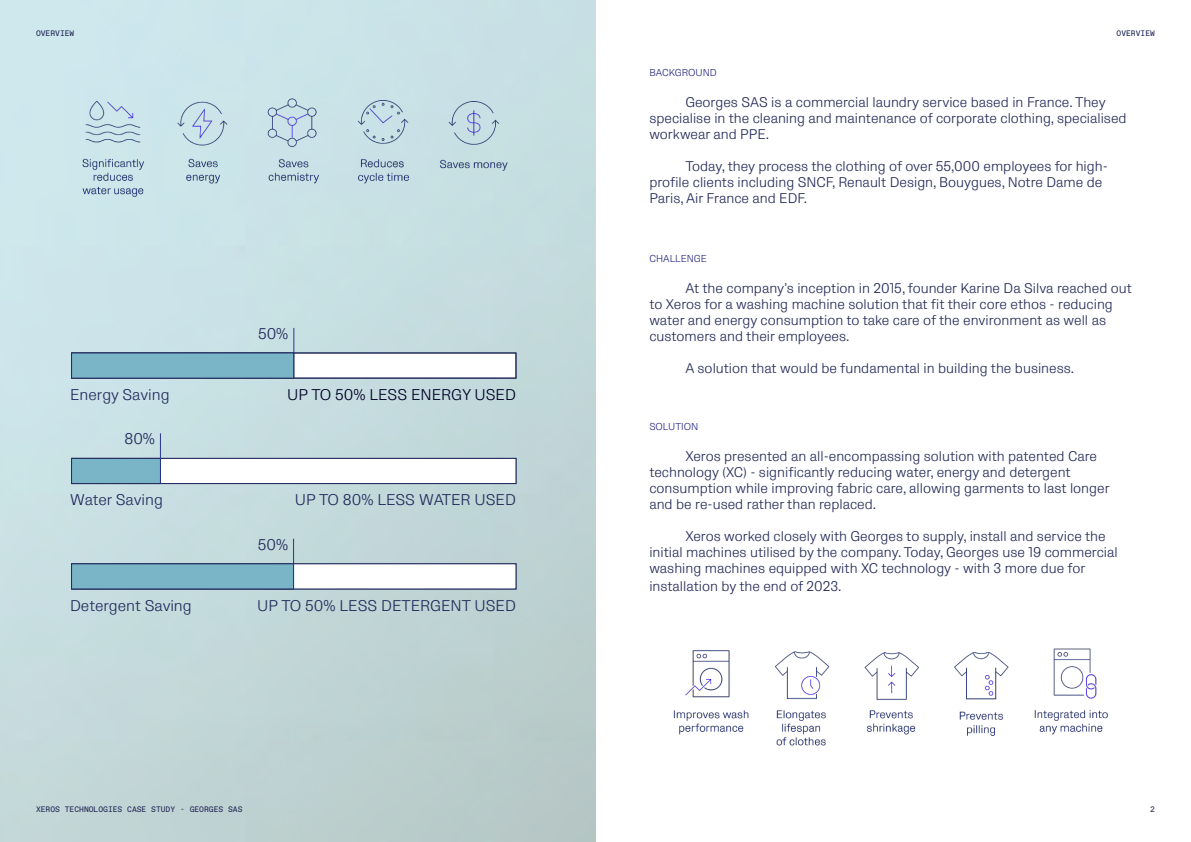
<style>
.page{position:relative;width:1191px;height:842px;background:#fff}
.page>*{position:absolute;margin:0;border:0;box-sizing:border-box;transform-origin:0 0}
.t1{font:300 15.5px "Protokoll";color:#212b5c}
.t2{font:300 15.5px "Protokoll";color:#000024}
.t3{font:300 14px/16px "Protokoll";color:#242a57}
.t4{font:300 10px "Protokoll";color:#2c2d84}
.t5{font:8px "ABC Favorit Mono";color:#242a57}
</style>
<div class="page">
<img style="left:0;top:0;width:595px;height:842px">
<img style="left:70px;top:87px;width:86px;height:120px">
<img style="left:161px;top:87px;width:85px;height:120px">
<img style="left:251px;top:87px;width:85px;height:120px">
<img style="left:431px;top:88px;width:85px;height:119px">
<img style="left:341px;top:87px;width:85px;height:119px">
<img style="left:673px;top:650px;width:76px;height:85px">
<img style="left:774px;top:651px;width:56px;height:95px">
<img style="left:954px;top:652px;width:55px;height:84px">
<img style="left:864px;top:652px;width:55px;height:83px">
<img style="left:1034px;top:648px;width:74px;height:87px">
<div style="left:71px;top:353px;width:445px;height:25px;background:#fff"></div>
<div style="left:71px;top:353px;width:445px;height:25px;border:1px solid #212b5c"></div>
<div style="left:71px;top:564px;width:445px;height:25px;background:#fff"></div>
<div style="left:71px;top:458px;width:445px;height:26px;background:#fff;border:1px solid #212b5c"></div>
<div style="left:71px;top:353px;width:223px;height:25px;background:#7ab5c7"></div>
<div style="left:71px;top:458px;width:90px;height:26px;background:#7ab5c7;border:1px solid #212b5c"></div>
<div style="left:71px;top:564px;width:223px;height:25px;background:#7ab5c7"></div>
<hr style="left:293px;top:328px;width:1px;height:50px;background:#263691">
<hr style="left:160px;top:433px;width:1px;height:50px;background:#263691">
<hr style="left:293px;top:539px;width:1px;height:50px;background:#263691">
<p class="t5" style="left:36px;top:29px;width:40px">OVERVIEW</p>
<p class="t5" style="left:1116px;top:29px;width:40px">OVERVIEW</p>
<p class="t4" style="left:649px;top:66px;width:69px">BACKGROUND</p>
<p class="t3" style="left:649px;top:94px;width:479px;text-indent:36px">Georges SAS is a commercial laundry service based in France. They specialise in the cleaning and maintenance of corporate clothing, specialised workwear and PPE.</p>
<p class="t3" style="left:649px;top:158px;width:460px;text-indent:36px">Today, they process the clothing of over 55,000 employees for high&shy;profile clients including SNCF, Renault Design, Bouygues, Notre Dame de<br>Paris, Air France and EDF.</p>
<p class="t4" style="left:649px;top:252px;width:59px">CHALLENGE</p>
<p class="t1" style="left:258px;top:323px;width:32px">50%</p>
<p class="t3" style="left:649px;top:280px;width:484px;text-indent:36px">At the company’s inception in 2015, founder Karine Da Silva reached out to Xeros for a washing machine solution that fit their core ethos - reducing water and energy consumption to take care of the environment as well as customers and their employees.</p>
<p class="t3" style="left:685px;top:360px;width:390px">A solution that would be fundamental in building the business.</p>
<p class="t1" style="left:70px;top:384px;width:101px">Energy Saving</p>
<p class="t2" style="left:287px;top:384px;width:230px">UP TO 50% LESS ENERGY USED</p>
<p class="t4" style="left:649px;top:420px;width:51px">SOLUTION</p>
<p class="t1" style="left:124px;top:428px;width:32px">80%</p>
<p class="t1" style="left:70px;top:489px;width:94px">Water Saving</p>
<p class="t1" style="left:295px;top:489px;width:223px">UP TO 80% LESS WATER USED</p>
<p class="t1" style="left:258px;top:534px;width:32px">50%</p>
<p class="t3" style="left:649px;top:447px;width:462px;text-indent:36px">Xeros presented an all-encompassing solution with patented Care technology (XC) - significantly reducing water, energy and detergent consumption while improving fabric care, allowing garments to last longer and be re-used rather than replaced.</p>
<p class="t3" style="left:649px;top:527px;width:470px;text-indent:36px">Xeros worked closely with Georges to supply, install and service the initial machines utilised by the company. Today, Georges use 19 commercial washing machines equipped with XC technology - with 3 more due for</p>
<p class="t3" style="left:649px;top:577px;width:194px">installation by the end of 2023.</p>
<p class="t1" style="left:70px;top:595px;width:123px">Detergent Saving</p>
<p class="t1" style="left:257px;top:595px;width:260px">UP TO 50% LESS DETERGENT USED</p>
<p class="t5" style="left:36px;top:805px;width:208px">XEROS TECHNOLOGIES CASE STUDY - GEORGES SAS</p>
<p class="t5" style="left:1150px;top:805px;width:6px">2</p>
</div>
